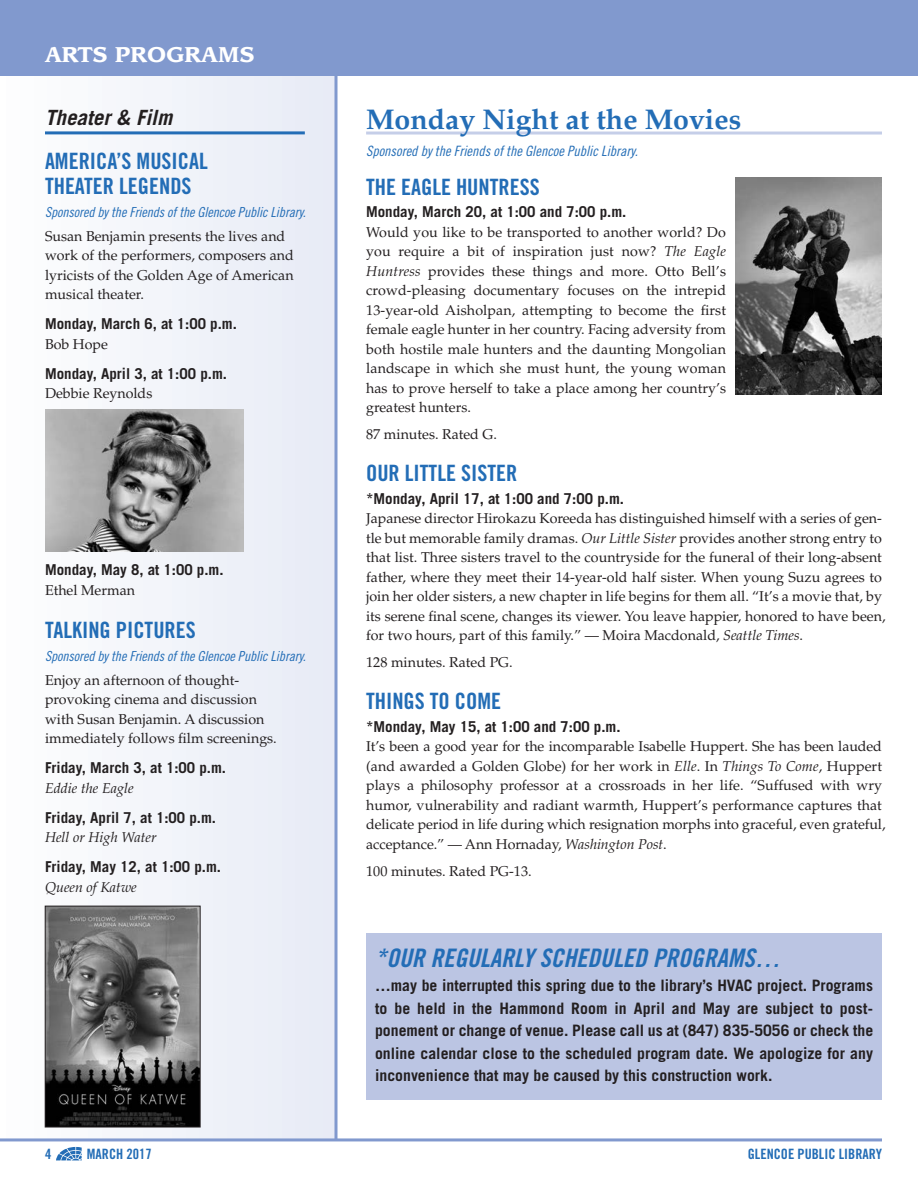
<style>
.page{position:relative;width:918px;height:1188px;background:#fff}
.page>*{position:absolute;margin:0;border:0;box-sizing:border-box;transform-origin:0 0}
.t1{font:700 28.5px "Palatino";color:#236db6}
.t2{font:25.5px "Trade Gothic Bold Cond Twenty Obl";color:#236db6}
.t3{font:22.5px/25.5px "Trade Gothic Bold Cond Twenty";color:#236db6}
.t4{font:700 21px "Leawood";letter-spacing:.01em;color:#fff}
.t5{font:italic 700 21px "Trade Gothic";color:#231f20}
.t6{font:700 15.75px/22.5px "Trade Gothic";color:#231f20;text-align:justify}
.t7{font:700 15px "Trade Gothic";color:#231f20}
.t8{font:14.25px/19.5px "Palatino";color:#231f20}
.t9{font:14.25px "Trade Gothic Cond Eighteen Obl";color:#236db6}
.t10{font:italic 14.25px "Palatino";color:#231f20}
.t11{font:14.25px "Trade Gothic Bold Cond Twenty";color:#236db6}
.t12{font:13.8px "Trade Gothic Cond Eighteen Obl";letter-spacing:-.005em;color:#236db6}
.s1{font-style:italic}
</style>
<div class="page">
<div style="left:0;top:4px;width:336px;height:1134px;background:linear-gradient(to right,#fdfefe,#e6eaf5)"></div>
<svg style="left:334px;top:76px;width:4px;height:1062px;background:#9dafd8"></svg>
<div style="left:0;top:0;width:918px;height:76px;background:#8199ce"></div>
<hr style="left:0;top:1138px;width:882px;height:3px;background:#8199ce">
<svg style="left:56px;top:1147px;width:26px;height:13px"></svg>
<hr style="left:45px;top:131px;width:260px;height:3px;background:#236db6">
<img style="left:47px;top:908px;width:151px;height:217px">
<div style="left:45px;top:906px;width:155px;height:221px;border:1px solid #231f20"></div>
<img style="left:45px;top:410px;width:199px;height:141px">
<hr style="left:366px;top:132px;width:516px;height:3px;background:#c5cee8">
<img style="left:735px;top:177px;width:147px;height:218px">
<div style="left:366px;top:934px;width:516px;height:166px;background:#bbc5e3"></div>
<h3 class="t4" style="left:45px;top:45px;width:211px">ARTS PROGRAMS</h3>
<h3 class="t5" style="left:45px;top:110px;width:129px">Theater &amp; Film</h3>
<h3 class="t3" style="left:45px;top:150px;width:164px">AMERICA’S MUSICAL<br>THEATER LEGENDS</h3>
<p class="t12" style="left:45px;top:207px;width:262px">Sponsored by the Friends of the Glencoe Public Library.</p>
<p class="t8" style="left:45px;top:228px;width:250px">Susan Benjamin presents the lives and work of the performers, composers and lyricists of the Golden Age of American musical theater.</p>
<p class="t7" style="left:45px;top:319px;width:193px">Monday, March 6, at 1:00 p.m.</p>
<p class="t8" style="left:45px;top:336px;width:64px">Bob Hope</p>
<p class="t7" style="left:45px;top:368px;width:184px">Monday, April 3, at 1:00 p.m.</p>
<p class="t8" style="left:45px;top:385px;width:109px">Debbie Reynolds</p>
<p class="t7" style="left:45px;top:565px;width:180px">Monday, May 8, at 1:00 p.m.</p>
<p class="t8" style="left:45px;top:582px;width:92px">Ethel Merman</p>
<h3 class="t3" style="left:45px;top:619px;width:152px">TALKING PICTURES</h3>
<p class="t12" style="left:45px;top:651px;width:262px">Sponsored by the Friends of the Glencoe Public Library.</p>
<p class="t8" style="left:45px;top:672px;width:233px">Enjoy an afternoon of thought&shy;provoking cinema and discussion with Susan Benjamin. A discussion immediately follows film screenings.</p>
<p class="t7" style="left:45px;top:763px;width:183px">Friday, March 3, at 1:00 p.m.</p>
<p class="t10" style="left:45px;top:782px;width:90px">Eddie the Eagle</p>
<p class="t7" style="left:45px;top:812px;width:173px">Friday, April 7, at 1:00 p.m.</p>
<p class="t10" style="left:45px;top:832px;width:113px">Hell or High Water</p>
<p class="t7" style="left:45px;top:862px;width:178px">Friday, May 12, at 1:00 p.m.</p>
<p class="t10" style="left:45px;top:881px;width:93px">Queen of Katwe</p>
<h1 class="t1" style="left:366px;top:108px;width:377px">Monday Night at the Movies</h1>
<p class="t9" style="left:366px;top:145px;width:273px">Sponsored by the Friends of the Glencoe Public Library.</p>
<h3 class="t3" style="left:366px;top:176px;width:175px">THE EAGLE HUNTRESS</h3>
<p class="t7" style="left:366px;top:206px;width:262px">Monday, March 20, at 1:00 and 7:00 p.m.</p>
<p class="t8" style="left:366px;top:224px;width:362px;text-align:justify">Would you like to be transported to another world? Do you require a bit of inspiration just now? <span class="s1">The Eagle Huntress</span> provides these things and more. Otto Bell’s crowd-pleasing documentary focuses on the intrepid 13-year-old Aisholpan, attempting to become the first female eagle hunter in her country. Facing adversity from both hostile male hunters and the daunting Mongolian landscape in which she must hunt, the young woman has to prove herself to take a place among her country’s greatest hunters.</p>
<p class="t8" style="left:366px;top:426px;width:132px">87 minutes. Rated G.</p>
<h3 class="t3" style="left:366px;top:462px;width:153px">OUR LITTLE SISTER</h3>
<p class="t7" style="left:366px;top:493px;width:259px">*Monday, April 17, at 1:00 and 7:00 p.m.</p>
<p class="t8" style="left:366px;top:510px;width:521px">Japanese director Hirokazu Koreeda has distinguished himself with a series of gen&shy;tle but memorable family dramas. <span class="s1">Our Little Sister</span> provides another strong entry to that list. Three sisters travel to the countryside for the funeral of their long-absent father, where they meet their 14-year-old half sister. When young Suzu agrees to join her older sisters, a new chapter in life begins for them all. “It’s a movie that, by its serene final scene, changes its viewer. You leave happier, honored to have been, for two hours, part of this family.” — Moira Macdonald, <span class="s1">Seattle Times</span>.</p>
<p class="t8" style="left:366px;top:654px;width:148px">128 minutes. Rated PG.</p>
<h3 class="t3" style="left:366px;top:690px;width:136px">THINGS TO COME</h3>
<p class="t7" style="left:366px;top:721px;width:256px">*Monday, May 15, at 1:00 and 7:00 p.m.</p>
<p class="t8" style="left:366px;top:738px;width:521px">It’s been a good year for the incomparable Isabelle Huppert. She has been lauded (and awarded a Golden Globe) for her work in <span class="s1">Elle</span>. In <span class="s1">Things To Come</span>, Huppert plays a philosophy professor at a crossroads in her life. “Suffused with wry humor, vulnerability and radiant warmth, Huppert’s performance captures that delicate period in life during which resignation morphs into graceful, even grateful, acceptance.” — Ann Hornaday, <span class="s1">Washington Post</span>.</p>
<p class="t8" style="left:366px;top:863px;width:167px">100 minutes. Rated PG-13.</p>
<h2 class="t2" style="left:375px;top:949px;width:407px">*OUR REGULARLY SCHEDULED PROGRAMS…</h2>
<p class="t6" style="left:375px;top:976px;width:500px">…may be interrupted this spring due to the library’s HVAC project. Programs to be held in the Hammond Room in April and May are subject to post&shy;ponement or change of venue. Please call us at (847) 835-5056 or check the online calendar close to the scheduled program date. We apologize for any inconvenience that may be caused by this construction work.</p>
<p class="t11" style="left:45px;top:1149px;width:8px">4</p>
<p class="t11" style="left:87px;top:1149px;width:66px">MARCH 2017</p>
<p class="t11" style="left:748px;top:1149px;width:136px">GLENCOE PUBLIC LIBRARY</p>
</div>
